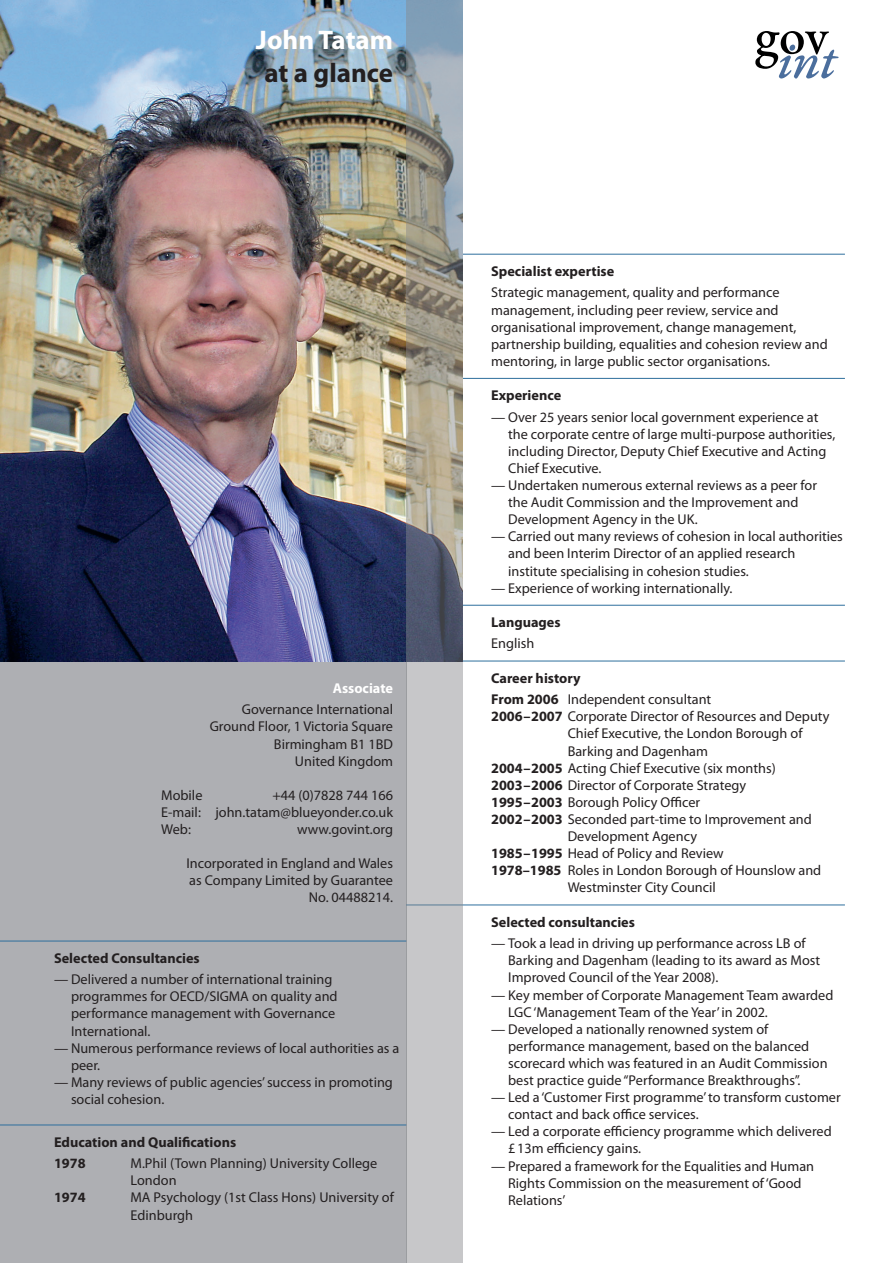
<style>
.page{position:relative;width:893px;height:1263px;background:#fff}
.page>*{position:absolute;margin:0;border:0;box-sizing:border-box;transform-origin:0 0}
.t1{font:53.1px "EB Garamond";color:#000}
.t2{font:italic 53.1px "EB Garamond";color:#4b6e9d}
.Name__at_a_glance{font:700 27px "Myriad Pro";color:#fff}
.Name__at_a_glance-2{font:700 27px "Myriad Pro";color:#231f20}
.Text{font:14.25px/17.1px "Myriad Pro";color:#231f20}
.Career_History{font:14.25px/17.1px "Myriad Pro";color:#231f20}
.Adresse{font:14.25px/17.1px "Myriad Pro";color:#231f20;text-align:right}
.Heading_3{font:700 14.25px "Myriad Pro";color:#231f20}
.Personal_Details{font:700 14.25px "Myriad Pro";color:#fff}
.Career_History-2{font:700 14.25px "Myriad Pro";color:#231f20}
.Fließtext{font:14.25px "Myriad Pro";color:#231f20}
.s1{font-weight:700}
</style>
<div class="page">
<div style="left:0;top:662px;width:406px;height:601px;background:#aeafb3"></div>
<hr style="left:406px;top:254px;width:439px;height:1px;background:#2e6f9d">
<hr style="left:406px;top:378px;width:439px;height:1px;background:#2e6f9d">
<hr style="left:406px;top:605px;width:439px;height:1px;background:#2e6f9d">
<hr style="left:406px;top:661px;width:439px;height:1px;background:#2e6f9d">
<hr style="left:406px;top:904px;width:439px;height:1px;background:#2e6f9d">
<img style="left:0;top:0;width:406px;height:662px">
<hr style="left:0;top:941px;width:406px;height:1px;background:#2e6f9d">
<hr style="left:0;top:1124px;width:406px;height:1px;background:#2e6f9d">
<svg style="left:406px;top:0;width:57px;height:1262px"></svg>
<p class="Name__at_a_glance" style="left:256px;top:22px;width:139px">John Tatam</p>
<p class="Name__at_a_glance-2" style="left:265px;top:55px;width:130px">at a glance</p>
<p class="Personal_Details" style="left:333px;top:679px;width:62px">Associate</p>
<p class="Text" style="left:242px;top:701px;width:153px">Governance International</p>
<p class="Text" style="left:210px;top:718px;width:185px">Ground Floor, 1 Victoria Square</p>
<p class="Text" style="left:274px;top:735px;width:121px">Birmingham B1 1BD</p>
<p class="Text" style="left:295px;top:752px;width:100px">United Kingdom</p>
<p class="Adresse" style="left:161px;top:786px;width:43px">Mobile</p>
<p class="Adresse" style="left:272px;top:786px;width:122px">+44 (0)7828 744 166</p>
<p class="Adresse" style="left:161px;top:803px;width:233px">E-mail: john.tatam@blueyonder.co.uk</p>
<p class="Adresse" style="left:161px;top:820px;width:31px">Web:</p>
<p class="Adresse" style="left:297px;top:820px;width:97px">www.govint.org</p>
<p class="Adresse" style="left:186px;top:855px;width:208px">Incorporated in England and Wales as Company Limited by Guarantee<br>No. 04488214.</p>
<p class="Heading_3" style="left:54px;top:948px;width:147px">Selected Consultancies</p>
<p class="Text" style="left:71px;top:971px;width:268px;text-indent:-17px">— Delivered a number of international training programmes for OECD/SIGMA on quality and performance management with Governance International.</p>
<p class="Text" style="left:71px;top:1039px;width:330px;text-indent:-17px">— Numerous performance reviews of local authorities as a peer.</p>
<p class="Text" style="left:71px;top:1073px;width:323px;text-indent:-17px">— Many reviews of public agencies’ success in promoting social cohesion.</p>
<p class="Heading_3" style="left:54px;top:1132px;width:184px">Education and Qualifications</p>
<p class="Career_History-2" style="left:54px;top:1154px;width:33px">1978</p>
<p class="Career_History" style="left:131px;top:1155px;width:248px">M.Phil (Town Planning) University College<br>London</p>
<p class="Career_History-2" style="left:54px;top:1188px;width:33px">1974</p>
<p class="Career_History" style="left:131px;top:1189px;width:265px">MA Psychology (1st Class Hons) University of<br>Edinburgh</p>
<h1 class="t1" style="left:755px;top:1px;width:75px">gov</h1>
<h1 class="t2" style="left:777px;top:25px;width:61px">int</h1>
<p class="Heading_3" style="left:491px;top:262px;width:125px">Specialist expertise</p>
<p class="Text" style="left:491px;top:284px;width:338px">Strategic management, quality and performance management, including peer review, service and organisational improvement, change management, partnership building, equalities and cohesion review and mentoring, in large public sector organisations.</p>
<p class="Heading_3" style="left:491px;top:386px;width:72px">Experience</p>
<p class="Text" style="left:508px;top:408px;width:329px;text-indent:-17px">— Over 25 years senior local government experience at the corporate centre of large multi-purpose authorities, including Director, Deputy Chief Executive and Acting Chief Executive.</p>
<p class="Text" style="left:508px;top:476px;width:310px;text-indent:-17px">— Undertaken numerous external reviews as a peer for the Audit Commission and the Improvement and<br>Development Agency in the UK.</p>
<p class="Text" style="left:508px;top:528px;width:336px;text-indent:-17px">— Carried out many reviews of cohesion in local authorities and been Interim Director of an applied research institute specialising in cohesion studies.</p>
<p class="Text" style="left:491px;top:579px;width:243px">— Experience of working internationally.</p>
<p class="Heading_3" style="left:491px;top:613px;width:71px">Languages</p>
<p class="Fließtext" style="left:491px;top:635px;width:45px">English</p>
<p class="Heading_3" style="left:491px;top:668px;width:91px">Career history</p>
<p class="Career_History" style="left:491px;top:691px;width:222px"><span class="s1">From 2006</span> Independent consultant</p>
<p class="Career_History" style="left:568px;top:708px;width:263px;text-indent:-77px"><span class="s1">2006–2007</span> Corporate Director of Resources and Deputy<br>Chief Executive, the London Borough of<br>Barking and Dagenham</p>
<p class="Career_History" style="left:491px;top:759px;width:286px"><span class="s1">2004–2005</span> Acting Chief Executive (six months)</p>
<p class="Career_History" style="left:491px;top:776px;width:257px"><span class="s1">2003–2006</span> Director of Corporate Strategy</p>
<p class="Career_History" style="left:491px;top:793px;width:211px"><span class="s1">1995–2003</span> Borough Policy Officer</p>
<p class="Career_History" style="left:568px;top:810px;width:246px;text-indent:-77px"><span class="s1">2002–2003</span> Seconded part-time to Improvement and<br>Development Agency</p>
<p class="Career_History" style="left:491px;top:845px;width:234px"><span class="s1">1985–1995</span> Head of Policy and Review</p>
<p class="Career_History" style="left:568px;top:862px;width:255px;text-indent:-77px"><span class="s1">1978–1985</span> Roles in London Borough of Hounslow and<br>Westminster City Council</p>
<p class="Heading_3" style="left:491px;top:912px;width:145px">Selected consultancies</p>
<p class="Text" style="left:508px;top:935px;width:314px;text-indent:-17px">— Took a lead in driving up performance across LB of<br>Barking and Dagenham (leading to its award as Most<br>Improved Council of the Year 2008).</p>
<p class="Text" style="left:508px;top:986px;width:327px;text-indent:-17px">— Key member of Corporate Management Team awarded<br>LGC ‘Management Team of the Year’ in 2002.</p>
<p class="Text" style="left:508px;top:1020px;width:321px;text-indent:-17px">— Developed a nationally renowned system of performance management, based on the balanced scorecard which was featured in an Audit Commission best practice guide “Performance Breakthroughs”.</p>
<p class="Text" style="left:508px;top:1088px;width:334px;text-indent:-17px">— Led a ‘Customer First programme’ to transform customer contact and back office services.</p>
<p class="Text" style="left:508px;top:1123px;width:325px;text-indent:-17px">— Led a corporate efficiency programme which delivered £13m efficiency gains.</p>
<p class="Text" style="left:508px;top:1157px;width:307px;text-indent:-17px">— Prepared a framework for the Equalities and Human<br>Rights Commission on the measurement of ‘Good<br>Relations’</p>
</div>
